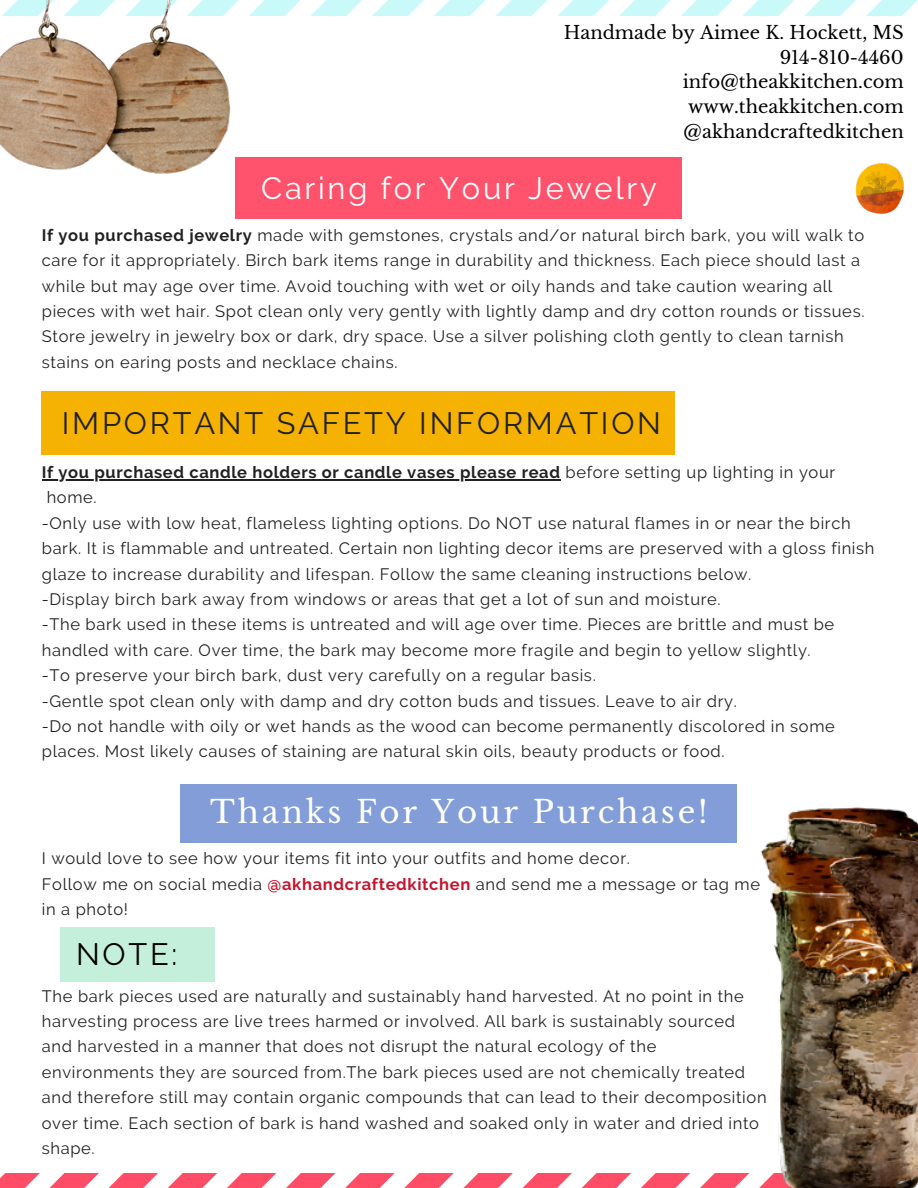
<style>
.page{position:relative;width:918px;height:1188px;background:#fff}
.page>*{position:absolute;margin:0;border:0;box-sizing:border-box;transform-origin:0 0}
.t1{font:30.9px "Libre Baskerville";letter-spacing:.09em;color:#fff}
.t2{font:30.75px "Raleway";letter-spacing:.09em;color:#212121}
.t3{font:30.75px "Raleway";letter-spacing:.09em;color:#fff}
.t4{font:30.75px "Raleway";color:#000}
.t5{font:18px/24.8px "Libre Baskerville";color:#000;text-align:right}
.t6{font:16.5px/25.3px "Raleway";letter-spacing:.04em;color:#212121}
.s1{font-weight:700}
.s2{font-weight:700;color:#c6142f}
</style>
<div class="page">
<div style="left:60px;top:928px;width:154px;height:54px;background:#c4efdb"></div>
<svg style="left:0;top:1174px;width:643px;height:14px"></svg>
<svg style="left:324px;top:0;width:594px;height:16px"></svg>
<img style="left:856px;top:164px;width:47px;height:49px">
<div style="left:181px;top:784px;width:556px;height:59px;background:#829dd8"></div>
<img style="left:0;top:0;width:324px;height:219px">
<img style="left:643px;top:807px;width:275px;height:381px">
<hr style="left:42px;top:479px;width:519px;height:1px;background:#212121">
<div style="left:42px;top:392px;width:633px;height:63px;background:#f6b203"></div>
<div style="left:236px;top:157px;width:446px;height:62px;background:#ff526c"></div>
<p class="t5" style="left:564px;top:20px;width:342px">Handmade by Aimee K. Hockett, MS<br>914-810-4460 info@theakkitchen.com www.theakkitchen.com @akhandcraftedkitchen</p>
<h2 class="t3" style="left:261px;top:170px;width:397px">Caring for Your Jewelry</h2>
<p class="t6" style="left:42px;top:222px;width:824px"><span class="s1">If you purchased jewelry</span> made with gemstones, crystals and/or natural birch bark, you will walk to care for it appropriately. Birch bark items range in durability and thickness. Each piece should last a while but may age over time. Avoid touching with wet or oily hands and take caution wearing all pieces with wet hair. Spot clean only very gently with lightly damp and dry cotton rounds or tissues.<br>Store jewelry in jewelry box or dark, dry space. Use a silver polishing cloth gently to clean tarnish stains on earing posts and necklace chains.</p>
<h2 class="t2" style="left:62px;top:405px;width:601px">IMPORTANT SAFETY INFORMATION</h2>
<p class="t6" style="left:42px;top:459px;width:834px"><span class="s1">If you purchased candle holders or candle vases please read</span> before setting up lighting in your home.<br>-Only use with low heat, flameless lighting options. Do NOT use natural flames in or near the birch bark. It is flammable and untreated. Certain non lighting decor items are preserved with a gloss finish glaze to increase durability and lifespan. Follow the same cleaning instructions below.<br>-Display birch bark away from windows or areas that get a lot of sun and moisture.<br>-The bark used in these items is untreated and will age over time. Pieces are brittle and must be handled with care. Over time, the bark may become more fragile and begin to yellow slightly.<br>-To preserve your birch bark, dust very carefully on a regular basis.<br>-Gentle spot clean only with damp and dry cotton buds and tissues. Leave to air dry.<br>-Do not handle with oily or wet hands as the wood can become permanently discolored in some places. Most likely causes of staining are natural skin oils, beauty products or food.</p>
<h1 class="t1" style="left:210px;top:793px;width:499px">Thanks For Your Purchase!</h1>
<p class="t6" style="left:42px;top:846px;width:720px">I would love to see how your items fit into your outfits and home decor.<br>Follow me on social media <span class="s2">@akhandcraftedkitchen</span> and send me a message or tag me in a photo!</p>
<h2 class="t4" style="left:76px;top:936px;width:103px">NOTE:</h2>
<p class="t6" style="left:42px;top:983px;width:726px">The bark pieces used are naturally and sustainably hand harvested. At no point in the harvesting process are live trees harmed or involved. All bark is sustainably sourced and harvested in a manner that does not disrupt the natural ecology of the environments they are sourced from.The bark pieces used are not chemically treated and therefore still may contain organic compounds that can lead to their decomposition over time. Each section of bark is hand washed and soaked only in water and dried into shape.</p>
</div>
